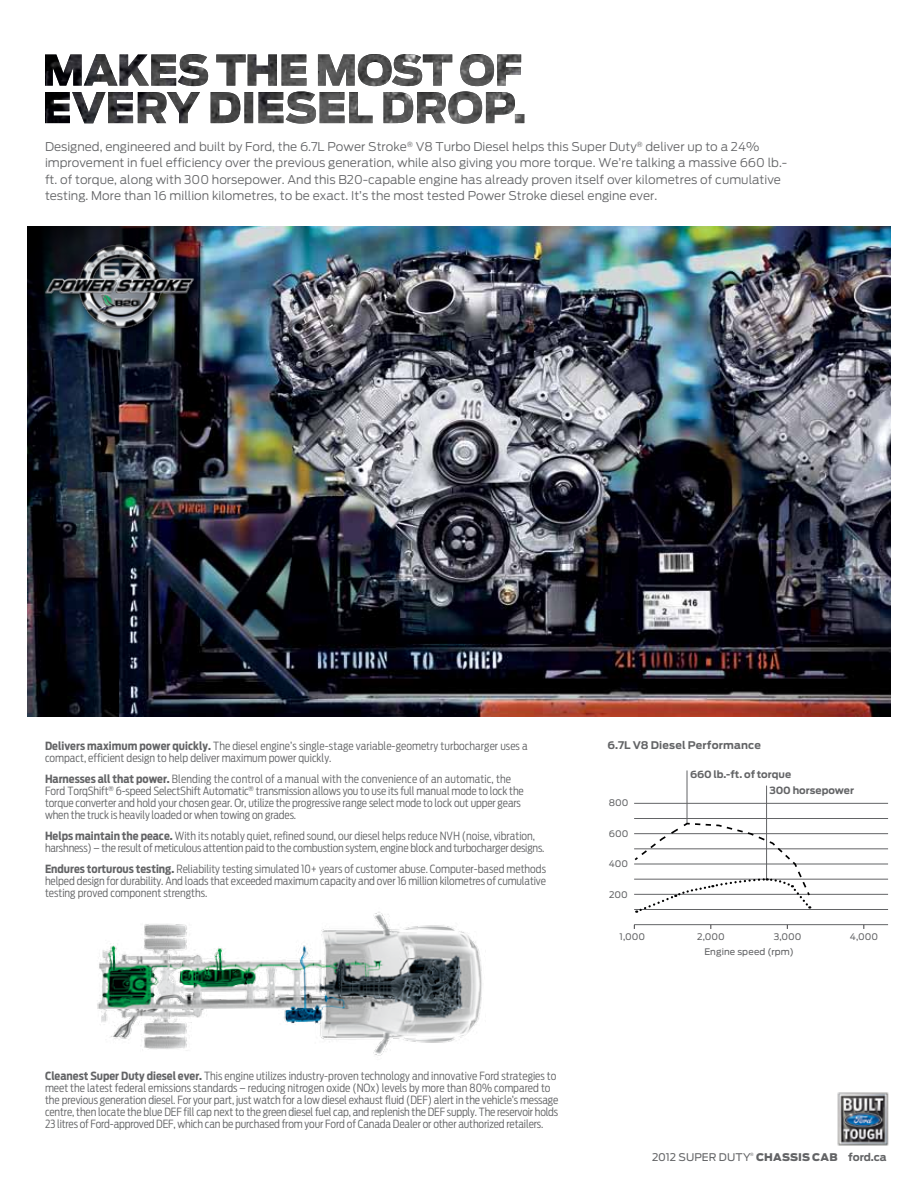
<style>
.page{position:relative;width:918px;height:1188px;background:#fff}
.page>*{position:absolute;margin:0;border:0;box-sizing:border-box;transform-origin:0 0}
.t1{font:300 12px/16.5px "Ford Antenna";color:#636466}
.t2{font:300 11.25px/12px "Ford Antenna Cond";letter-spacing:-.01em;color:#636466}
.t3{font:700 10.5px "Ford Antenna";letter-spacing:.01em;color:#636466}
.t4{font:10.5px "Ford Antenna";color:#636466}
.t5{font:900 10.5px "Ford Antenna";color:#636466}
.t6{font:700 9.9px/15.5px "Ford Antenna";color:#636466}
.t7{font:9px "Ford Antenna";color:#636466}
.t8{font:4.35px "Ford Antenna";color:#636466}
.s1{font-weight:700}
</style>
<div class="page">
<img style="left:837px;top:1092px;width:52px;height:54px">
<img style="left:27px;top:226px;width:864px;height:491px">
<svg style="left:27px;top:226px;width:174px;height:213px;background:#161823"></svg>
<div style="left:41px;top:240px;width:164px;height:98px;background:#000;opacity:.75"></div>
<img style="left:36px;top:236px;width:164px;height:102px">
<img style="left:45px;top:92px;width:479px;height:32px">
<img style="left:45px;top:54px;width:476px;height:32px">
<img style="left:97px;top:912px;width:385px;height:144px">
<hr style="left:687px;top:770px;width:1px;height:53px;background:#636466">
<hr style="left:766px;top:786px;width:1px;height:93px;background:#636466">
<hr style="left:634px;top:924px;width:254px;height:1px;background:#636466">
<hr style="left:634px;top:894px;width:254px;height:1px;background:#636466">
<hr style="left:634px;top:864px;width:254px;height:1px;background:#636466">
<hr style="left:634px;top:833px;width:254px;height:1px;background:#636466">
<hr style="left:634px;top:909px;width:254px;height:1px;background:#636466">
<hr style="left:634px;top:879px;width:254px;height:1px;background:#636466">
<hr style="left:634px;top:849px;width:254px;height:1px;background:#636466">
<hr style="left:634px;top:818px;width:254px;height:1px;background:#636466">
<hr style="left:634px;top:803px;width:254px;height:1px;background:#636466">
<svg style="left:634px;top:822px;width:177px;height:91px"></svg>
<p class="t1" style="left:45px;top:137px;width:744px">Designed, engineered and built by Ford, the 6.7L Power Stroke<sup>®</sup> V8 Turbo Diesel helps this Super Duty<sup>®</sup> deliver up to a 24% improvement in fuel efficiency over the previous generation, while also giving you more torque. We’re talking a massive 660 lb.- ft. of torque, along with 300 horsepower. And this B20-capable engine has already proven itself over kilometres of cumulative testing. More than 16 million kilometres, to be exact. It’s the most tested Power Stroke diesel engine ever.</p>
<p class="t2" style="left:45px;top:738px;width:484px"><span class="s1">Delivers maximum power quickly.</span> The diesel engine’s single-stage variable-geometry turbocharger uses a compact, efficient design to help deliver maximum power quickly.</p>
<p class="t2" style="left:45px;top:771px;width:480px"><span class="s1">Harnesses all that power.</span> Blending the control of a manual with the convenience of an automatic, the Ford TorqShift<sup>®</sup> 6-speed SelectShift Automatic<sup>®</sup> transmission allows you to use its full manual mode to lock the torque converter and hold your chosen gear. Or, utilize the progressive range select mode to lock out upper gears when the truck is heavily loaded or when towing on grades.</p>
<p class="t2" style="left:45px;top:828px;width:501px"><span class="s1">Helps maintain the peace.</span> With its notably quiet, refined sound, our diesel helps reduce NVH (noise, vibration, harshness) – the result of meticulous attention paid to the combustion system, engine block and turbocharger designs.</p>
<p class="t2" style="left:45px;top:861px;width:503px;text-align:justify"><span class="s1">Endures torturous testing.</span> Reliability testing simulated 10+ years of customer abuse. Computer-based methods helped design for durability. And loads that exceeded maximum capacity and over 16 million kilometres of cumulative testing proved component strengths.</p>
<p class="t2" style="left:45px;top:1068px;width:515px"><span class="s1">Cleanest Super Duty diesel ever.</span> This engine utilizes industry-proven technology and innovative Ford strategies to meet the latest federal emissions standards – reducing nitrogen oxide (NOx) levels by more than 80% compared to the previous generation diesel. For your part, just watch for a low diesel exhaust fluid (DEF) alert in the vehicle’s message centre, then locate the blue DEF fill cap next to the green diesel fuel cap, and replenish the DEF supply. The reservoir holds 23 litres of Ford-approved DEF, which can be purchased from your Ford of Canada Dealer or other authorized retailers.</p>
<p class="t3" style="left:608px;top:736px;width:155px">6.7L V8 Diesel Performance</p>
<p class="t7" style="left:609px;top:795px;width:21px">800</p>
<p class="t7" style="left:609px;top:826px;width:21px">600</p>
<p class="t7" style="left:609px;top:856px;width:21px">400</p>
<p class="t7" style="left:609px;top:887px;width:20px">200</p>
<p class="t6" style="left:770px;top:766px;width:86px;text-indent:-80px">660 lb.-ft. of torque<br>300 horsepower</p>
<p class="t7" style="left:620px;top:929px;width:27px">1,000</p>
<p class="t7" style="left:697px;top:929px;width:29px">2,000</p>
<p class="t7" style="left:774px;top:929px;width:29px">3,000</p>
<p class="t7" style="left:850px;top:929px;width:30px">4,000</p>
<p class="t7" style="left:704px;top:944px;width:91px">Engine speed (rpm)</p>
<p class="t4" style="left:652px;top:1148px;width:35px">2012 SUPER</p>
<p class="t4" style="left:719px;top:1148px;width:9px">DUTY</p>
<p class="t8" style="left:750px;top:1151px;width:5px">®</p>
<p class="t5" style="left:756px;top:1147px;width:9px">CHASSIS</p>
<p class="t5" style="left:812px;top:1147px;width:10px">CAB</p>
<p class="t3" style="left:848px;top:1148px;width:40px">ford.ca</p>
</div>
